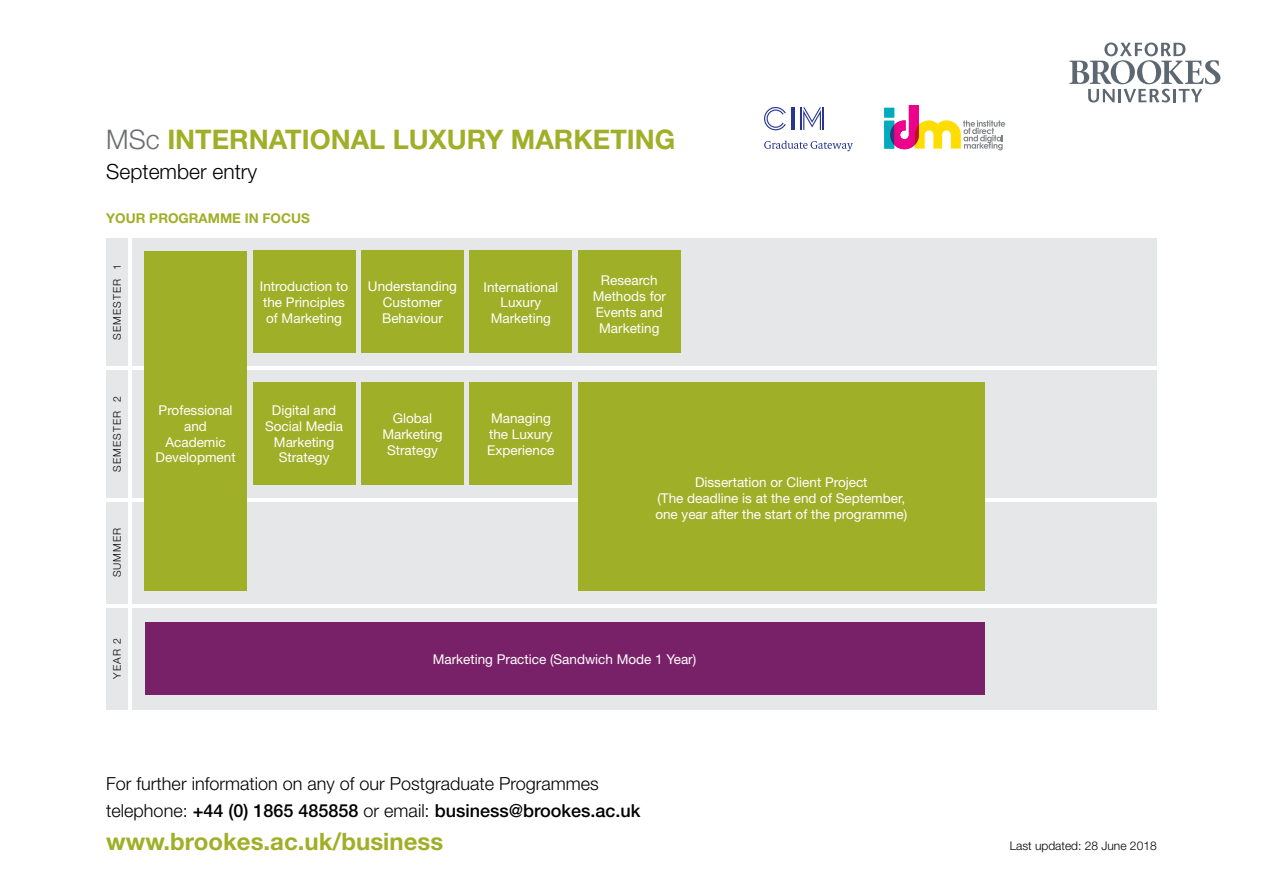
<style>
.page{position:relative;width:1263px;height:893px;background:#fff}
.page>*{position:absolute;margin:0;border:0;box-sizing:border-box;transform-origin:0 0}
.t1{font:700 27px "Helvetica Neue";color:#a0af28}
.t2{font:700 24px "Helvetica Neue";color:#a0af28}
.t3{font:300 21px "Helvetica Neue";color:#000}
.t4{font:300 18px/27px "Helvetica Neue";color:#000}
.t5{font:13.5px/15.8px "Helvetica Neue";color:#fff;text-align:center}
.t6{font:700 13.5px "Helvetica Neue";color:#a0af28}
.t7{font:300 12px "Helvetica Neue";color:#000}
.t8{font:300 10.5px "Helvetica Neue";letter-spacing:.1em;color:#000}
.s1{font-weight:300;color:#6d6e71}
.s2{font-weight:500}
</style>
<div class="page">
<svg style="left:1069px;top:43px;width:151px;height:60px"></svg>
<div style="left:132px;top:502px;width:1025px;height:101px;background:#e6e7e8"></div>
<div style="left:132px;top:238px;width:1025px;height:128px;background:#e6e7e8"></div>
<div style="left:106px;top:238px;width:22px;height:128px;background:#e6e7e8"></div>
<div style="left:132px;top:370px;width:1025px;height:127px;background:#e6e7e8"></div>
<div style="left:106px;top:370px;width:22px;height:127px;background:#e6e7e8"></div>
<div style="left:132px;top:608px;width:1025px;height:101px;background:#e6e7e8"></div>
<div style="left:106px;top:502px;width:22px;height:101px;background:#e6e7e8"></div>
<div style="left:106px;top:608px;width:22px;height:101px;background:#e6e7e8"></div>
<div style="left:145px;top:251px;width:102px;height:340px;background:#a0af28"></div>
<div style="left:578px;top:251px;width:102px;height:102px;background:#a0af28"></div>
<div style="left:253px;top:251px;width:102px;height:102px;background:#a0af28"></div>
<div style="left:361px;top:382px;width:102px;height:103px;background:#a0af28"></div>
<div style="left:253px;top:383px;width:102px;height:102px;background:#a0af28"></div>
<div style="left:361px;top:251px;width:102px;height:102px;background:#a0af28"></div>
<div style="left:470px;top:383px;width:102px;height:102px;background:#a0af28"></div>
<div style="left:470px;top:251px;width:102px;height:102px;background:#a0af28"></div>
<div style="left:578px;top:383px;width:406px;height:208px;background:#a0af28"></div>
<div style="left:145px;top:622px;width:839px;height:73px;background:#792168"></div>
<svg style="left:884px;top:105px;width:121px;height:45px"></svg>
<svg style="left:764px;top:107px;width:31px;height:23px"></svg>
<svg style="left:801px;top:107px;width:22px;height:23px"></svg>
<svg style="left:764px;top:140px;width:89px;height:11px"></svg>
<h1 class="t1" style="left:106px;top:123px;width:570px"><span class="s1">MSc</span> INTERNATIONAL LUXURY MARKETING</h1>
<h3 class="t3" style="left:106px;top:159px;width:152px">September entry</h3>
<p class="t6" style="left:106px;top:210px;width:205px">YOUR PROGRAMME IN FOCUS</p>
<p class="t8" style="left:111px;top:340px;width:77px;rotate:-90deg">SEMESTER 1</p>
<p class="t8" style="left:111px;top:472px;width:77px;rotate:-90deg">SEMESTER 2</p>
<p class="t8" style="left:111px;top:577px;width:51px;rotate:-90deg">SUMMER</p>
<p class="t8" style="left:111px;top:679px;width:42px;rotate:-90deg">YEAR 2</p>
<p class="t5" style="left:260px;top:279px;width:90px;text-align:left">Introduction to the Principles of Marketing</p>
<p class="t5" style="left:368px;top:279px;width:91px">Understanding<br>Customer<br>Behaviour</p>
<p class="t5" style="left:483px;top:279px;width:76px">International<br>Luxury<br>Marketing</p>
<p class="t5" style="left:156px;top:402px;width:82px">Professional and<br>Academic<br>Development</p>
<p class="t5" style="left:265px;top:402px;width:80px">Digital and<br>Social Media<br>Marketing<br>Strategy</p>
<p class="t5" style="left:382px;top:410px;width:62px">Global<br>Marketing<br>Strategy</p>
<p class="t5" style="left:487px;top:410px;width:69px;text-align:left">Managing the Luxury<br>Experience</p>
<p class="t5" style="left:593px;top:273px;width:75px">Research<br>Methods for<br>Events and<br>Marketing</p>
<p class="t5" style="left:655px;top:474px;width:253px">Dissertation or Client Project<br>(The deadline is at the end of September, one year after the start of the programme)</p>
<p class="t5" style="left:433px;top:651px;width:265px">Marketing Practice (Sandwich Mode 1 Year)</p>
<h3 class="t4" style="left:106px;top:770px;width:536px">For further information on any of our Postgraduate Programmes telephone: <span class="s2">+44 (0) 1865 485858</span> or email: <span class="s2">business@brookes.ac.uk</span></h3>
<h2 class="t2" style="left:106px;top:827px;width:338px">www.brookes.ac.uk/business</h2>
<p class="t7" style="left:1010px;top:838px;width:148px">Last updated: 28 June 2018</p>
</div>
